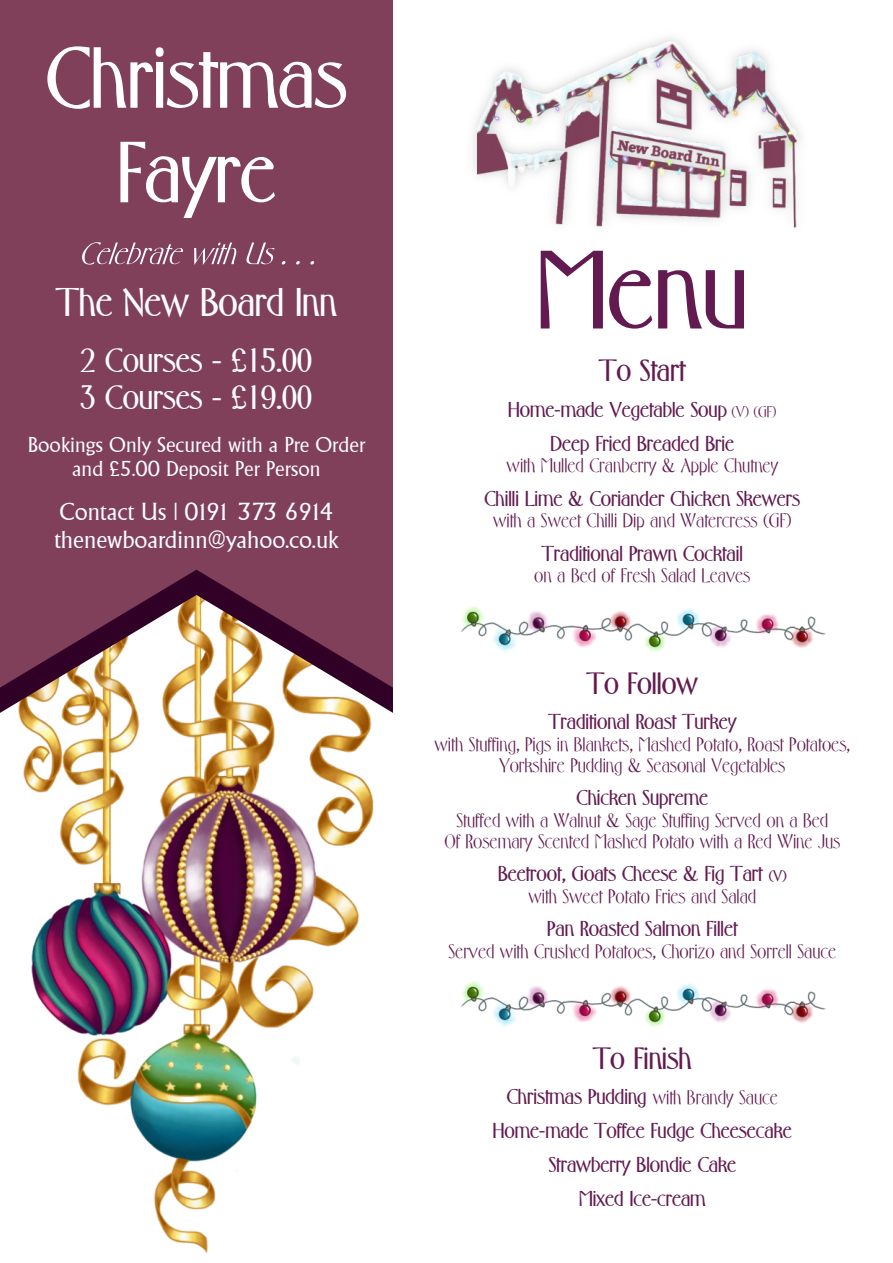
<style>
.page{position:relative;width:893px;height:1263px;background:#fff}
.page>*{position:absolute;margin:0;border:0;box-sizing:border-box;transform-origin:0 0}
.t1{font:108px "Firenze SF Bold";color:#621a50}
.t2{font:84px/94.5px "Firenze SF Bold";color:#fff;text-align:center}
.t3{font:39px "Firenze SF Bold";color:#fff}
.t4{font:33px/37.2px "Firenze SF Bold";color:#fff}
.t5{font:30px "Firenze SF Bold";color:#621a50}
.t6{font:24px/27.6px "Andre SF";color:#fff}
.t7{font:21px/33.8px "Firenze SF Bold";color:#621a50;text-align:center}
.t8{font:21px/24.2px "Andre SF";color:#fff;text-align:center}
.t9{font:18.75px/21.1px "Firenze SF";color:#621a50;text-align:center}
.s1{font-family:"Firenze SF";font-size:15px}
.s2{font-size:15px}
.s3{font-family:"Firenze SF";font-size:18.75px}
</style>
<div class="page">
<img style="left:18px;top:713px;width:356px;height:540px">
<svg style="left:0;top:688px;width:393px;height:25px"></svg>
<svg style="left:0;top:480px;width:393px;height:208px;fill:#80405a"></svg>
<div style="left:0;top:0;width:393px;height:480px;background:#80405a"></div>
<svg style="left:82px;top:242px;width:101px;height:23px"></svg>
<svg style="left:194px;top:243px;width:43px;height:22px"></svg>
<svg style="left:246px;top:243px;width:29px;height:21px"></svg>
<svg style="left:296px;top:261px;width:4px;height:3px"></svg>
<img style="left:478px;top:38px;width:323px;height:190px">
<img style="left:461px;top:606px;width:365px;height:46px">
<img style="left:461px;top:981px;width:365px;height:46px">
<h2 class="t2" style="left:46px;top:37px;width:303px">Christmas<br>Fayre</h2>
<h3 class="t3" style="left:56px;top:287px;width:282px">The New Board Inn</h3>
<h3 class="t4" style="left:81px;top:344px;width:233px">2 Courses - £15.00<br>3 Courses - £19.00</h3>
<p class="t8" style="left:28px;top:433px;width:339px">Bookings Only Secured with a Pre Order and £5.00 Deposit Per Person</p>
<p class="t6" style="left:54px;top:498px;width:286px">Contact Us | 0191 373 6914 thenewboardinn@yahoo.co.uk</p>
<h1 class="t1" style="left:536px;top:249px;width:213px">Menu</h1>
<h3 class="t5" style="left:599px;top:359px;width:88px">To Start</h3>
<p class="t7" style="left:508px;top:394px;width:270px">Home-made Vegetable Soup <span class="s1">(V) (GF)<br></span>Deep Fried Breaded Brie</p>
<p class="t9" style="left:507px;top:455px;width:273px">with Mulled Cranberry &amp; Apple Chutney</p>
<p class="t7" style="left:484px;top:483px;width:317px">Chilli Lime &amp; Coriander Chicken Skewers</p>
<p class="t9" style="left:493px;top:510px;width:300px">with a Sweet Chilli Dip and Watercress (GF)</p>
<p class="t7" style="left:542px;top:538px;width:203px">Traditional Prawn Cocktail</p>
<p class="t9" style="left:534px;top:565px;width:218px">on a Bed of Fresh Salad Leaves</p>
<h3 class="t5" style="left:587px;top:671px;width:113px">To Follow</h3>
<p class="t7" style="left:548px;top:706px;width:189px">Traditional Roast Turkey</p>
<p class="t9" style="left:435px;top:733px;width:417px">with Stuffing, Pigs in Blankets, Mashed Potato, Roast Potatoes,<br>Yorkshire Pudding &amp; Seasonal Vegetables</p>
<p class="t7" style="left:577px;top:782px;width:133px">Chicken Supreme</p>
<p class="t9" style="left:444px;top:809px;width:397px">Stuffed with a Walnut &amp; Sage Stuffing Served on a Bed<br>Of Rosemary Scented Mashed Potato with a Red Wine Jus</p>
<p class="t7" style="left:498px;top:858px;width:290px">Beetroot, Goats Cheese &amp; Fig Tart <span class="s2">(V)</span></p>
<p class="t9" style="left:528px;top:885px;width:229px">with Sweet Potato Fries and Salad</p>
<p class="t7" style="left:547px;top:913px;width:192px">Pan Roasted Salmon Fillet</p>
<p class="t9" style="left:449px;top:940px;width:389px">Served with Crushed Potatoes, Chorizo and Sorrell Sauce</p>
<h3 class="t5" style="left:593px;top:1046px;width:100px">To Finish</h3>
<p class="t7" style="left:493px;top:1081px;width:300px">Christmas Pudding <span class="s3">with Brandy Sauce<br></span>Home-made Toffee Fudge Cheesecake<br>Strawberry Blondie Cake<br>Mixed Ice-cream</p>
</div>
